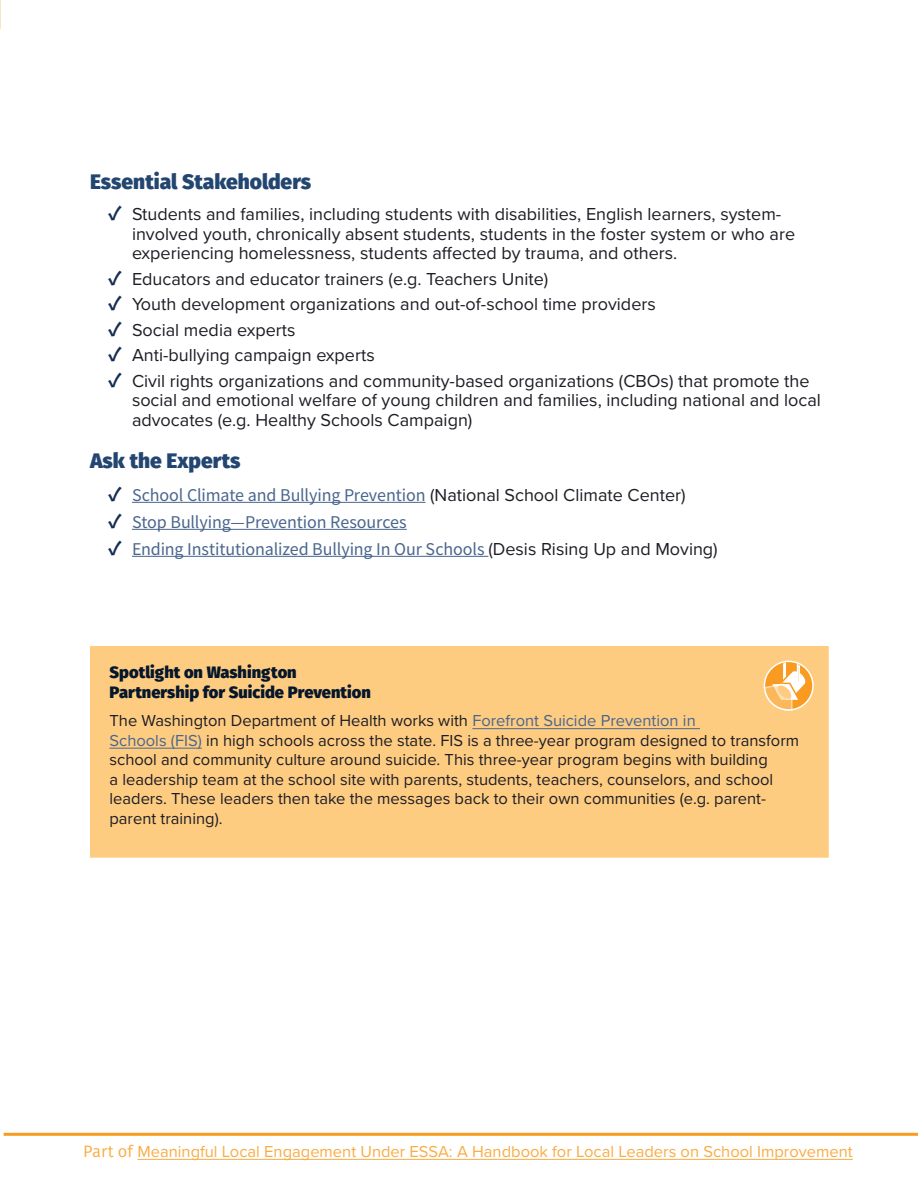
<style>
.page{position:relative;width:918px;height:1188px;background:#fff}
.page>*{position:absolute;margin:0;border:0;box-sizing:border-box;transform-origin:0 0}
.Header_3-SI{font:800 21px "Fira Sans";color:#234671}
.t1{font:18px/19.5px "Proxima Nova";color:#1d1d25}
.t2{font:18px "Source Sans Pro";letter-spacing:-.005em;color:#4a668e}
.Text_Box_Para{font:16.5px/19.5px "Proxima Nova";color:#1d1d25}
.t3{font:16.5px "Proxima Nova";color:#faac44}
.Text_Box_Para-2{font:800 16.5px/19.5px "Fira Sans";color:#06172c}
.s1{font-family:"Source Sans Pro";font-weight:700;font-size:21px;color:#142e55}
.s2{font-weight:700;font-size:21px;color:#142e55}
.s3{font-family:"Proxima Nova";color:#1d1d25}
.s4{color:#4a668e}
.s5{font-family:"Fira Sans"}
</style>
<div class="page">
<hr style="left:4px;top:1133px;width:914px;height:3px;background:#f89b20">
<hr style="left:137px;top:1159px;width:716px;height:1px;background:#faac44">
<svg style="left:0;top:0;width:1px;height:29px"></svg>
<hr style="left:132px;top:502px;width:294px;height:1px;background:#4a668e">
<hr style="left:132px;top:529px;width:275px;height:1px;background:#4a668e">
<hr style="left:132px;top:556px;width:356px;height:1px;background:#4a668e">
<div style="left:91px;top:647px;width:737px;height:210px;background:#fecc81"></div>
<hr style="left:472px;top:728px;width:228px;height:1px;background:#4a668e">
<hr style="left:110px;top:748px;width:92px;height:1px;background:#4a668e">
<div style="left:90px;top:646px;width:739px;height:212px;border:2px solid #fecc81"></div>
<div style="left:764px;top:661px;width:50px;height:50px;border:2px solid #fff;border-radius:50%"></div>
<svg style="left:763px;top:661px;width:46px;height:50px"></svg>
<p class="Header_3-SI" style="left:90px;top:167px;width:223px">Essential Stakeholders</p>
<p class="t1" style="left:132px;top:204px;width:665px;text-indent:-24px"><span class="s1">✓</span> Students and families, including students with disabilities, English learners, system&shy;involved youth, chronically absent students, students in the foster system or who are experiencing homelessness, students affected by trauma, and others.</p>
<p class="t1" style="left:108px;top:268px;width:442px"><span class="s1">✓</span> Educators and educator trainers (e.g. Teachers Unite)</p>
<p class="t1" style="left:108px;top:294px;width:549px"><span class="s1">✓</span> Youth development organizations and out-of-school time providers</p>
<p class="t1" style="left:108px;top:319px;width:189px"><span class="s1">✓</span> Social media experts</p>
<p class="t1" style="left:108px;top:345px;width:268px"><span class="s1">✓</span> Anti-bullying campaign experts</p>
<p class="t1" style="left:132px;top:370px;width:690px;text-indent:-24px"><span class="s1">✓</span> Civil rights organizations and community-based organizations (CBOs) that promote the social and emotional welfare of young children and families, including national and local advocates (e.g. Healthy Schools Campaign)</p>
<p class="Header_3-SI" style="left:90px;top:446px;width:152px">Ask the Experts</p>
<p class="t2" style="left:108px;top:483px;width:579px"><span class="s2">✓</span> School Climate and Bullying Prevention <span class="s3">(National School Climate Center)</span></p>
<p class="t2" style="left:108px;top:510px;width:300px"><span class="s2">✓</span> Stop Bullying—Prevention Resources</p>
<p class="t2" style="left:108px;top:537px;width:611px"><span class="s2">✓</span> Ending Institutionalized Bullying In Our Schools <span class="s3">(Desis Rising Up and Moving)</span></p>
<p class="Text_Box_Para-2" style="left:110px;top:663px;width:263px">Spotlight on Washington<br>Partnership for Suicide Prevention</p>
<p class="Text_Box_Para" style="left:110px;top:710px;width:691px">The Washington Department of Health works with <span class="s4">Forefront Suicide Prevention in<br>Schools (FIS)</span> in high schools across the state. FIS is a three-year program designed to transform school and community culture around suicide. This three-year program begins with building<br>a leadership team at the school site with parents, students, teachers, counselors, and school leaders. These leaders then take the messages back to their own communities (e.g. parent&shy;parent training).</p>
<p class="t3" style="left:83px;top:1139px;width:771px"><span class="s5">Part of</span> Meaningful Local Engagement Under ESSA: A Handbook for Local Leaders on School Improvement</p>
</div>
